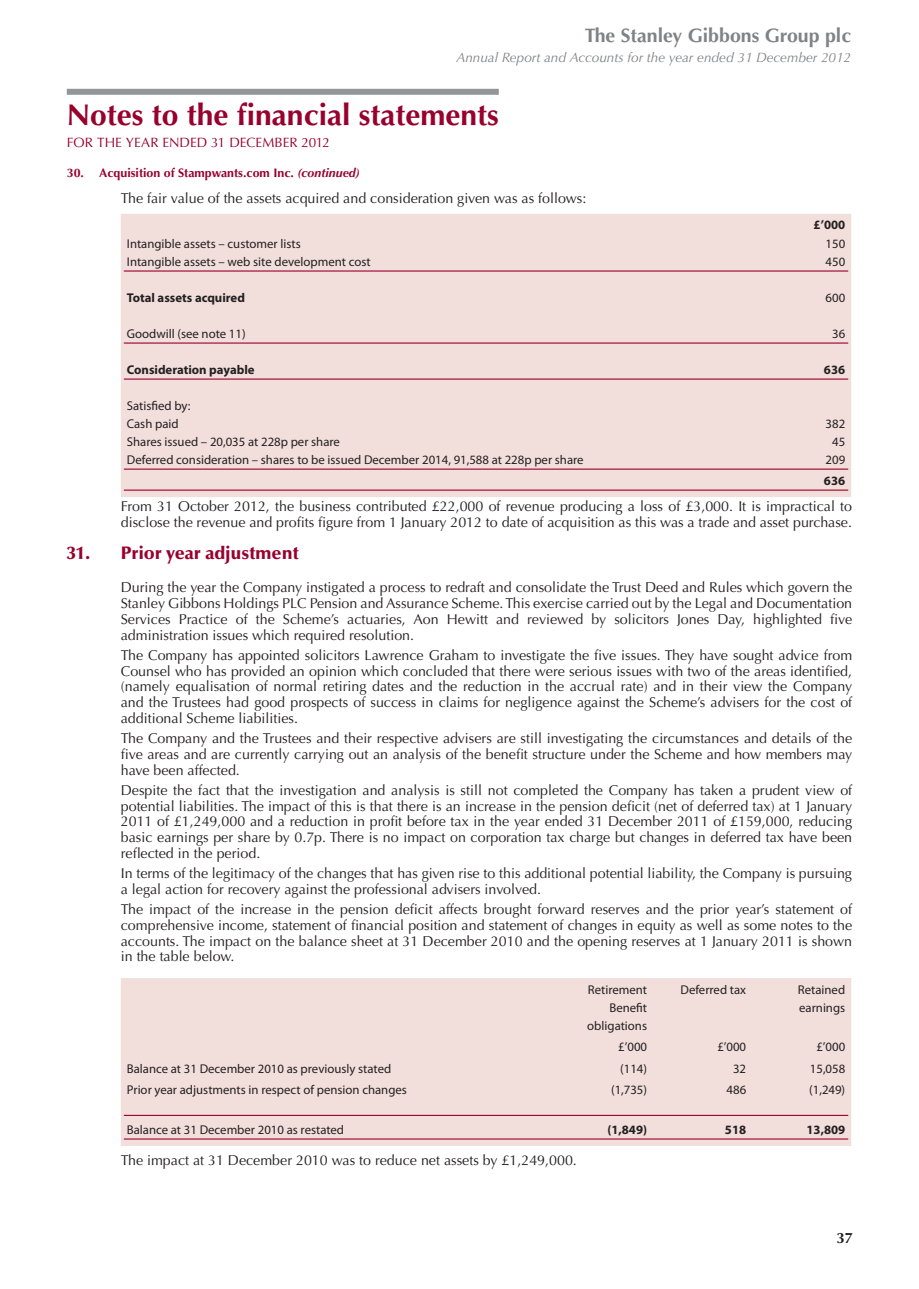
<style>
.page{position:relative;width:919px;height:1289px;background:#fff}
.page>*{position:absolute;margin:0;border:0;box-sizing:border-box;transform-origin:0 0}
.t1{font:700 30px "Optima LT Std";color:#98012d}
.t2{font:700 19.5px "Optima LT Std";color:#808285}
.t3{font:900 18px "Optima LT Std";color:#98012d}
.t4{font:700 15px "Optima LT Std";color:#231f20}
.t5{font:14.25px/15.8px "Optima LT Std";color:#231f20;text-align:justify}
.t6{font:italic 13.5px "Optima LT Std";color:#808285}
.t7{font:13.5px "Optima LT Std";color:#98012d}
.t8{font:12.75px/18px "Myriad Pro";color:#231f20}
.t9{font:700 12.75px "Myriad Pro";color:#231f20}
.t10{font:700 12.3px "Optima LT Std";color:#98012d}
.s1{font-style:italic}
</style>
<div class="page">
<div style="left:67px;top:89px;width:431px;height:6px;background:#939598"></div>
<div style="left:121px;top:214px;width:730px;height:283px;background:#f2dfdc"></div>
<hr style="left:124px;top:270px;width:724px;height:1px;background:#98012d">
<hr style="left:124px;top:342px;width:724px;height:1px;background:#98012d">
<hr style="left:124px;top:378px;width:724px;height:1px;background:#98012d">
<hr style="left:124px;top:468px;width:724px;height:1px;background:#98012d">
<hr style="left:124px;top:489px;width:724px;height:1px;background:#98012d">
<div style="left:121px;top:978px;width:730px;height:167px;background:#f2dfdc"></div>
<hr style="left:124px;top:1114px;width:724px;height:1px;background:#98012d">
<hr style="left:124px;top:1138px;width:724px;height:1px;background:#98012d">
<h2 class="t2" style="left:584px;top:24px;width:268px">The Stanley Gibbons Group plc</h2>
<p class="t6" style="left:456px;top:49px;width:396px">Annual Report and Accounts for the year ended 31 December 2012</p>
<h1 class="t1" style="left:67px;top:97px;width:433px">Notes to the financial statements</h1>
<p class="t7" style="left:67px;top:135px;width:265px">FOR THE YEAR ENDED 31 DECEMBER 2012</p>
<p class="t10" style="left:67px;top:166px;width:294px">30. Acquisition of Stampwants.com Inc. <span class="s1">(continued)</span></p>
<p class="t5" style="left:121px;top:191px;width:467px">The fair value of the assets acquired and consideration given was as follows:</p>
<p class="t9" style="left:813px;top:217px;width:33px">£’000</p>
<p class="t8" style="left:127px;top:234px;width:175px">Intangible assets – customer lists</p>
<p class="t8" style="left:825px;top:234px;width:21px">150</p>
<p class="t8" style="left:127px;top:252px;width:245px">Intangible assets – web site development cost</p>
<p class="t8" style="left:825px;top:252px;width:21px">450</p>
<p class="t9" style="left:127px;top:289px;width:120px">Total assets acquired</p>
<p class="t8" style="left:825px;top:288px;width:21px">600</p>
<p class="t8" style="left:127px;top:324px;width:120px">Goodwill (see note 11)</p>
<p class="t8" style="left:832px;top:324px;width:15px">36</p>
<p class="t9" style="left:127px;top:361px;width:129px">Consideration payable</p>
<p class="t9" style="left:823px;top:361px;width:23px">636</p>
<p class="t8" style="left:127px;top:396px;width:65px">Satisfied by:<br>Cash paid</p>
<p class="t8" style="left:825px;top:414px;width:21px">382</p>
<p class="t8" style="left:127px;top:432px;width:215px">Shares issued – 20,035 at 228p per share</p>
<p class="t8" style="left:832px;top:432px;width:15px">45</p>
<p class="t8" style="left:127px;top:450px;width:458px">Deferred consideration – shares to be issued December 2014, 91,588 at 228p per share</p>
<p class="t8" style="left:825px;top:450px;width:21px">209</p>
<p class="t9" style="left:823px;top:472px;width:23px">636</p>
<p class="t5" style="left:121px;top:499px;width:732px">From 31 October 2012, the business contributed £22,000 of revenue producing a loss of £3,000. It is impractical to disclose the revenue and profits figure from 1 January 2012 to date of acquisition as this was a trade and asset purchase.</p>
<p class="t3" style="left:67px;top:542px;width:233px">31. Prior year adjustment</p>
<p class="t5" style="left:121px;top:580px;width:732px">During the year the Company instigated a process to redraft and consolidate the Trust Deed and Rules which govern the Stanley Gibbons Holdings PLC Pension and Assurance Scheme. This exercise carried out by the Legal and Documentation Services Practice of the Scheme’s actuaries, Aon Hewitt and reviewed by solicitors Jones Day, highlighted five administration issues which required resolution.</p>
<p class="t5" style="left:121px;top:647px;width:732px">The Company has appointed solicitors Lawrence Graham to investigate the five issues. They have sought advice from Counsel who has provided an opinion which concluded that there were serious issues with two of the areas identified, (namely equalisation of normal retiring dates and the reduction in the accrual rate) and in their view the Company and the Trustees had good prospects of success in claims for negligence against the Scheme’s advisers for the cost of additional Scheme liabilities.</p>
<p class="t5" style="left:121px;top:730px;width:732px">The Company and the Trustees and their respective advisers are still investigating the circumstances and details of the five areas and are currently carrying out an analysis of the benefit structure under the Scheme and how members may have been affected.</p>
<p class="t5" style="left:121px;top:782px;width:732px">Despite the fact that the investigation and analysis is still not completed the Company has taken a prudent view of potential liabilities. The impact of this is that there is an increase in the pension deficit (net of deferred tax) at 1 January 2011 of £1,249,000 and a reduction in profit before tax in the year ended 31 December 2011 of £159,000, reducing basic earnings per share by 0.7p. There is no impact on corporation tax charge but changes in deferred tax have been reflected in the period.</p>
<p class="t5" style="left:121px;top:865px;width:732px">In terms of the legitimacy of the changes that has given rise to this additional potential liability, the Company is pursuing a legal action for recovery against the professional advisers involved.</p>
<p class="t5" style="left:121px;top:901px;width:733px">The impact of the increase in the pension deficit affects brought forward reserves and the prior year’s statement of comprehensive income, statement of financial position and statement of changes in equity as well as some notes to the accounts. The impact on the balance sheet at 31 December 2010 and the opening reserves at 1 January 2011 is shown in the table below.</p>
<p class="t8" style="left:587px;top:980px;width:61px;text-align:right">Retirement<br>Benefit obligations</p>
<p class="t8" style="left:680px;top:980px;width:67px">Deferred tax</p>
<p class="t8" style="left:797px;top:980px;width:49px">Retained earnings</p>
<p class="t8" style="left:618px;top:1037px;width:30px">£’000</p>
<p class="t8" style="left:717px;top:1037px;width:30px">£’000</p>
<p class="t8" style="left:816px;top:1037px;width:30px">£’000</p>
<p class="t8" style="left:127px;top:1059px;width:266px">Balance at 31 December 2010 as previously stated</p>
<p class="t8" style="left:620px;top:1059px;width:28px">(114)</p>
<p class="t8" style="left:733px;top:1059px;width:15px">32</p>
<p class="t8" style="left:809px;top:1059px;width:37px">15,058</p>
<p class="t8" style="left:127px;top:1080px;width:281px">Prior year adjustments in respect of pension changes</p>
<p class="t8" style="left:611px;top:1080px;width:38px">(1,735)</p>
<p class="t8" style="left:726px;top:1080px;width:21px">486</p>
<p class="t8" style="left:809px;top:1080px;width:38px">(1,249)</p>
<p class="t8" style="left:127px;top:1120px;width:219px">Balance at 31 December 2010 as restated</p>
<p class="t9" style="left:607px;top:1121px;width:41px">(1,849)</p>
<p class="t9" style="left:724px;top:1121px;width:23px">518</p>
<p class="t9" style="left:806px;top:1121px;width:40px">13,809</p>
<p class="t5" style="left:121px;top:1152px;width:457px">The impact at 31 December 2010 was to reduce net assets by £1,249,000.</p>
<p class="t4" style="left:836px;top:1229px;width:18px">37</p>
</div>
